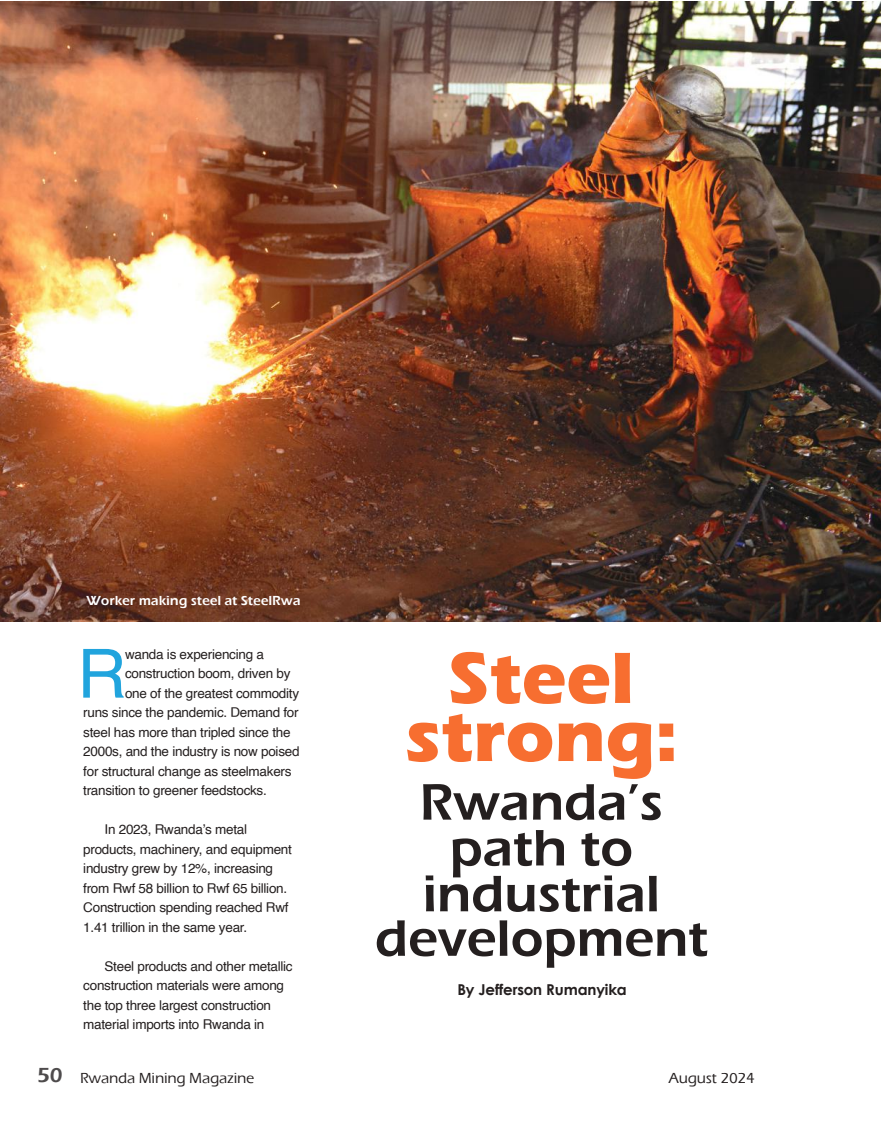
<style>
.page{position:relative;width:881px;height:1127px;background:#fff}
.page>*{position:absolute;margin:0;border:0;box-sizing:border-box;transform-origin:0 0}
.t1{font:700 75.15px/58.1px "Eras ITC";color:#f76e30;text-align:center}
.t2{font:67.8px "Helvetica";color:#21a4dd}
.t3{font:600 53.25px/45.5px "Eras ITC";color:#241f1f;text-align:center}
.t4{font:500 15px "Eras ITC";color:#241f1f}
.t5{font:700 15px "Century Gothic";letter-spacing:-.01em;color:#241f1f}
.t6{font:13.5px/19.5px "Helvetica";letter-spacing:-.02em;color:#241f1f}
.t7{font:600 13.5px "Eras ITC";color:#fff}
.s1{font-weight:600;font-size:21px;color:#4e4b4c}
</style>
<div class="page">
<img style="left:0;top:1px;width:880px;height:620px">
<p class="t7" style="left:87px;top:592px;width:216px">Worker making steel at SteelRwa</p>
<h2 class="t2" style="left:77px;top:621px;width:51px">R</h2>
<p class="t6" style="left:125px;top:644px;width:140px">wanda is experiencing a</p>
<p class="t6" style="left:125px;top:664px;width:167px">construction boom, driven by</p>
<p class="t6" style="left:125px;top:683px;width:176px">one of the greatest commodity</p>
<p class="t6" style="left:83px;top:703px;width:217px">runs since the pandemic. Demand for</p>
<p class="t6" style="left:83px;top:722px;width:209px">steel has more than tripled since the</p>
<p class="t6" style="left:83px;top:742px;width:218px">2000s, and the industry is now poised</p>
<p class="t6" style="left:83px;top:761px;width:210px">for structural change as steelmakers</p>
<p class="t6" style="left:83px;top:781px;width:185px">transition to greener feedstocks.</p>
<p class="t6" style="left:83px;top:820px;width:210px;text-indent:21px">In 2023, Rwanda’s metal products, machinery, and equipment industry grew by 12%, increasing from Rwf 58 billion to Rwf 65 billion.<br>Construction spending reached Rwf<br>1.41 trillion in the same year.</p>
<p class="t6" style="left:83px;top:956px;width:211px;text-indent:21px">Steel products and other metallic construction materials were among the top three largest construction material imports into Rwanda in</p>
<h1 class="t1" style="left:405px;top:649px;width:278px">Steel strong:</h1>
<h3 class="t3" style="left:375px;top:780px;width:338px">Rwanda’s path to industrial development</h3>
<p class="t5" style="left:457px;top:978px;width:171px">By Jefferson Rumanyika</p>
<p class="t4" style="left:37px;top:1069px;width:220px"><span class="s1">50</span> Rwanda Mining Magazine</p>
<p class="t4" style="left:668px;top:1069px;width:89px">August 2024</p>
</div>
